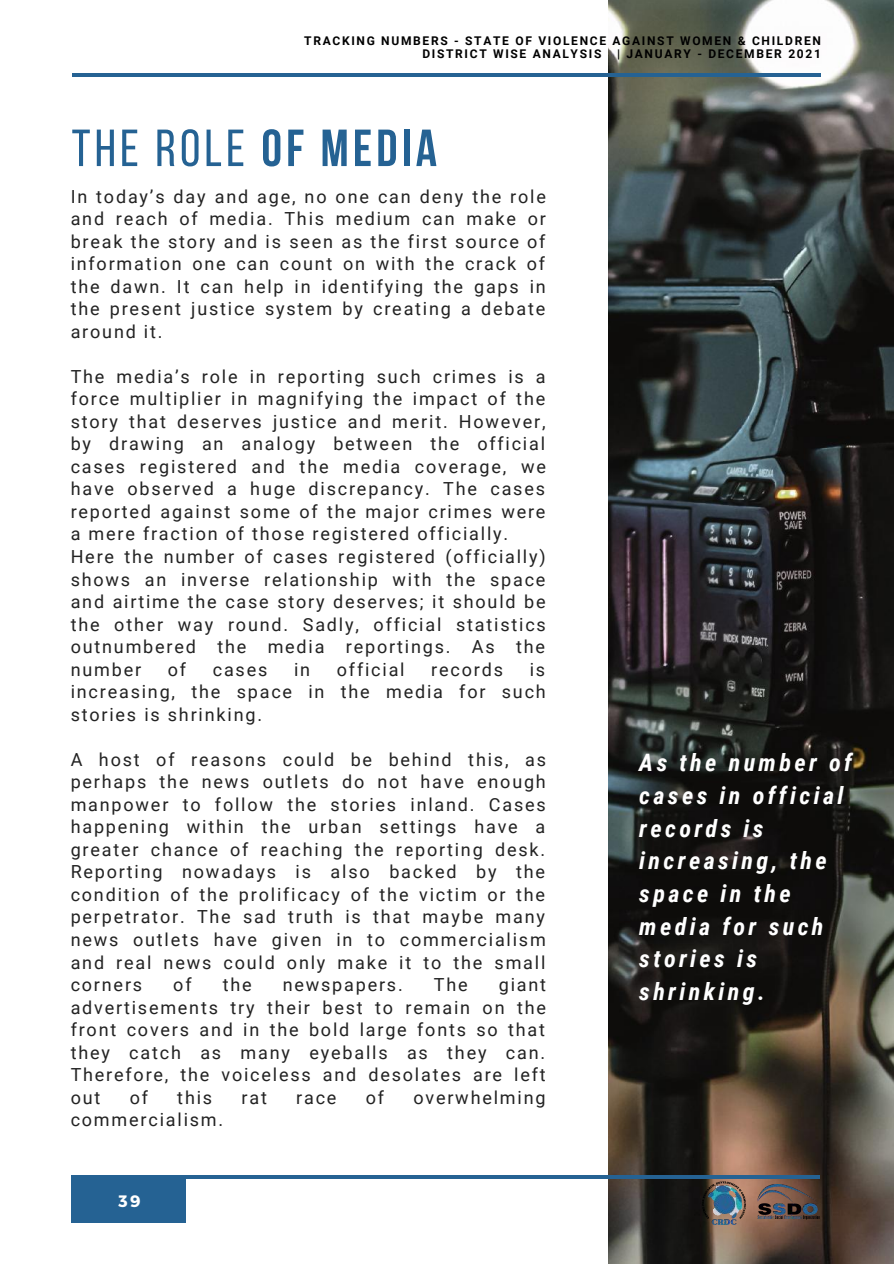
<style>
.page{position:relative;width:894px;height:1264px;background:#fff}
.page>*{position:absolute;margin:0;border:0;box-sizing:border-box;transform-origin:0 0}
.t1{font:52.05px "Bebas Neue";letter-spacing:.08em;color:#256293}
.t2{font:italic 700 24px/32.7px "Roboto Condensed";letter-spacing:.14em;color:#fff}
.t3{font:18px/22.5px "Roboto";letter-spacing:.1em;color:#222;text-align:justify}
.t4{font:700 16.5px "Montserrat";color:#fff}
.t5{font:700 12px/13px "Roboto";letter-spacing:.14em;color:#000}
.s1{font-weight:700}
</style>
<div class="page">
<img style="left:608px;top:0;width:285px;height:1263px">
<hr style="left:72px;top:74px;width:748px;height:3px;background:#256293">
<div style="left:71px;top:1176px;width:115px;height:46px;background:#256293"></div>
<hr style="left:71px;top:1175px;width:748px;height:3px;background:#256293">
<img style="left:757px;top:1184px;width:62px;height:35px">
<img style="left:700px;top:1180px;width:45px;height:45px">
<p class="t5" style="left:422px;top:34px;width:400px;text-indent:-118px">TRACKING NUMBERS - STATE OF VIOLENCE AGAINST WOMEN &amp; CHILDREN<br>DISTRICT WISE ANALYSIS</p>
<p class="t5" style="left:617px;top:47px;width:205px">| JANUARY - DECEMBER 2021</p>
<h1 class="t1" style="left:72px;top:127px;width:367px">THE ROLE <span class="s1">OF MEDIA</span></h1>
<p class="t3" style="left:71px;top:185px;width:476px">In today’s day and age, no one can deny the role and reach of media. This medium can make or break the story and is seen as the first source of information one can count on with the crack of the dawn. It can help in identifying the gaps in the present justice system by creating a debate around it.</p>
<p class="t3" style="left:71px;top:365px;width:476px;text-align:left">The media’s role in reporting such crimes is a force multiplier in magnifying the impact of the story that deserves justice and merit. However, by drawing an analogy between the official cases registered and the media coverage, we have observed a huge discrepancy. The cases reported against some of the major crimes were a mere fraction of those registered officially.<br>Here the number of cases registered (officially) shows an inverse relationship with the space and airtime the case story deserves; it should be the other way round. Sadly, official statistics outnumbered the media reportings. As the number</p>
<p class="t3" style="left:168px;top:658px;width:20px">of</p>
<p class="t3" style="left:213px;top:658px;width:56px">cases</p>
<p class="t3" style="left:294px;top:658px;width:18px">in</p>
<p class="t3" style="left:337px;top:658px;width:69px">official</p>
<p class="t3" style="left:431px;top:658px;width:73px">records</p>
<p class="t3" style="left:71px;top:658px;width:476px;text-indent:459px">is increasing, the space in the media for such stories is shrinking.</p>
<p class="t3" style="left:71px;top:748px;width:476px">A host of reasons could be behind this, as perhaps the news outlets do not have enough manpower to follow the stories inland. Cases happening within the urban settings have a greater chance of reaching the reporting desk.<br>Reporting nowadays is also backed by the condition of the prolificacy of the victim or the perpetrator. The sad truth is that maybe many news outlets have given in to commercialism and real news could only make it to the small corners</p>
<p class="t3" style="left:173px;top:973px;width:20px">of</p>
<p class="t3" style="left:222px;top:973px;width:30px">the</p>
<p class="t3" style="left:282px;top:973px;width:122px">newspapers.</p>
<p class="t3" style="left:434px;top:973px;width:35px">The</p>
<p class="t3" style="left:71px;top:973px;width:477px;text-indent:428px">giant advertisements try their best to remain on the front covers and in the bold large fonts so that they catch as many eyeballs as they can.<br>Therefore, the voiceless and desolates are left out</p>
<p class="t3" style="left:130px;top:1086px;width:20px">of</p>
<p class="t3" style="left:177px;top:1086px;width:36px">this</p>
<p class="t3" style="left:241px;top:1086px;width:27px">rat</p>
<p class="t3" style="left:296px;top:1086px;width:42px">race</p>
<p class="t3" style="left:366px;top:1086px;width:20px">of</p>
<p class="t3" style="left:413px;top:1086px;width:134px">overwhelming</p>
<p class="t3" style="left:71px;top:1108px;width:154px">commercialism.</p>
<p class="t4" style="left:119px;top:1190px;width:24px">39</p>
<h2 class="t2" style="left:639px;top:746px;width:214px">As the number of cases in official records is increasing, the space in the media for such stories is shrinking.</h2>
</div>
